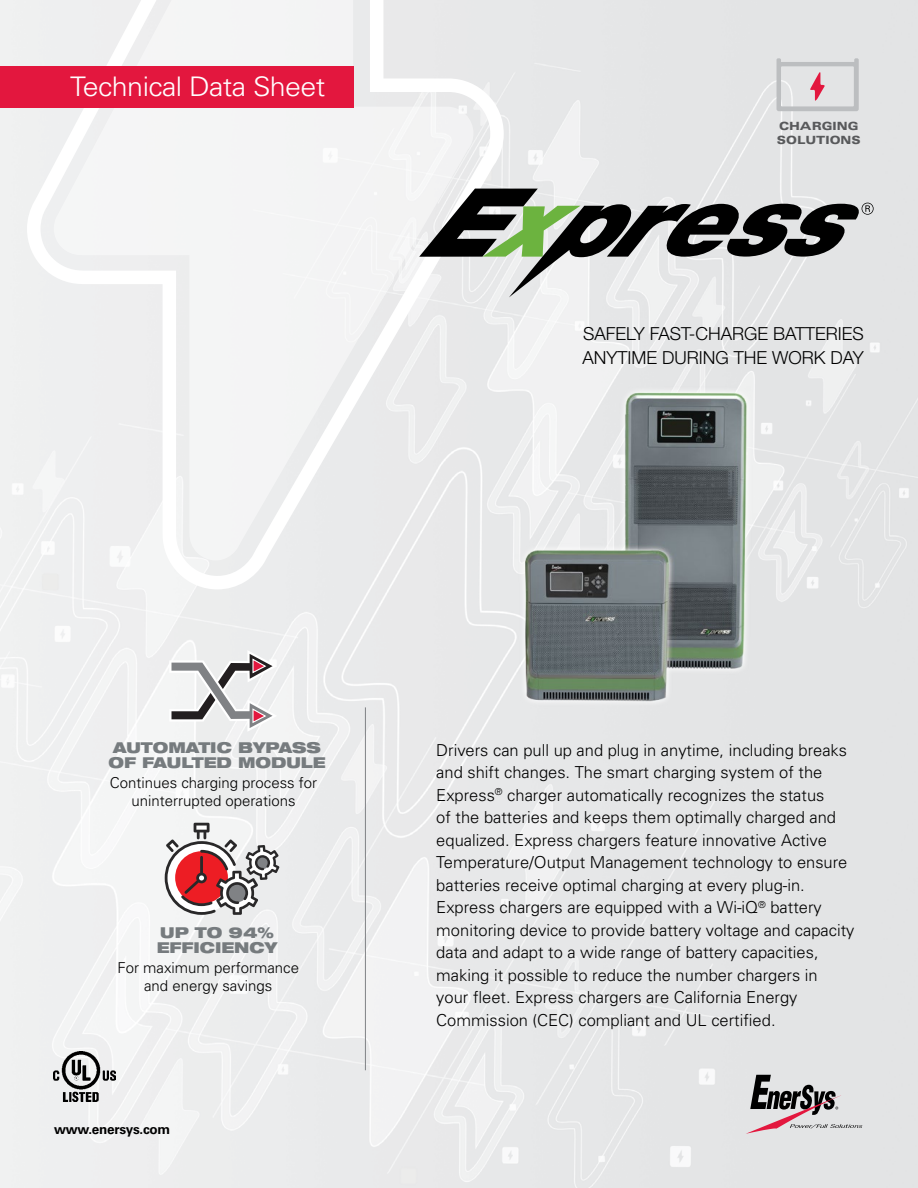
<style>
.page{position:relative;width:918px;height:1188px;background:#fff}
.page>*{position:absolute;margin:0;border:0;box-sizing:border-box;transform-origin:0 0}
.t1{font:300 27px "Univers";letter-spacing:-.02em;color:#fff;scale:1.06 1}
.t2{font:300 18px/24px "Helvetica Neue";color:#000}
.t3{font:300 16.5px/22.5px "Univers";color:#000}
.t4{font:300 15px/18px "Univers";color:#000;text-align:center}
.t5{font:900 expanded 15px/15px "Helvetica Neue";color:#767b7e}
.t6{font:700 13.5px "Univers";letter-spacing:-.02em;color:#000}
.t7{font:900 expanded 11.25px/13.5px "Univers";color:#58595b}
</style>
<div class="page">
<img style="left:0;top:0;width:918px;height:1188px">
<svg style="left:27px;top:0;width:477px;height:589px;fill:#eeeff0"></svg>
<svg style="left:54px;top:0;width:419px;height:560px;fill:#f3f3f4"></svg>
<svg style="left:746px;top:1075px;width:116px;height:59px;background:#b6afb1"></svg>
<div style="left:0;top:67px;width:354px;height:41px;background:#e3173e"></div>
<img style="left:494px;top:382px;width:270px;height:329px">
<svg style="left:777px;top:58px;width:82px;height:53px;background:#d9d2d5"></svg>
<hr style="left:365px;top:707px;width:1px;height:363px;background:#808285">
<svg style="left:419px;top:189px;width:455px;height:108px;background:#a1a4a0"></svg>
<svg style="left:169px;top:650px;width:108px;height:82px"></svg>
<svg style="left:165px;top:823px;width:115px;height:92px"></svg>
<img style="left:54px;top:1051px;width:61px;height:50px">
<h1 class="t1" style="left:70px;top:70px;width:242px">Technical Data Sheet</h1>
<p class="t7" style="left:777px;top:120px;width:85px">CHARGING<br>SOLUTIONS</p>
<p class="t2" style="left:583px;top:321px;width:283px">SAFELY FAST-CHARGE BATTERIES<br>ANYTIME DURING THE WORK DAY</p>
<p class="t5" style="left:109px;top:740px;width:218px">AUTOMATIC BYPASS<br>OF FAULTED MODULE</p>
<p class="t4" style="left:110px;top:774px;width:209px">Continues charging process for uninterrupted operations</p>
<p class="t5" style="left:157px;top:924px;width:122px">UP TO 94%<br>EFFICIENCY</p>
<p class="t4" style="left:117px;top:959px;width:183px">For maximum performance and energy savings</p>
<p class="t6" style="left:54px;top:1121px;width:118px">www.enersys.com</p>
<p class="t3" style="left:436px;top:738px;width:420px">Drivers can pull up and plug in anytime, including breaks and shift changes. The smart charging system of the Express<sup>®</sup> charger automatically recognizes the status<br>of the batteries and keeps them optimally charged and equalized. Express chargers feature innovative Active Temperature/Output Management technology to ensure batteries receive optimal charging at every plug-in.<br>Express chargers are equipped with a Wi-iQ<sup>®</sup> battery monitoring device to provide battery voltage and capacity data and adapt to a wide range of battery capacities, making it possible to reduce the number chargers in<br>your fleet. Express chargers are California Energy Commission (CEC) compliant and UL certified.</p>
</div>
